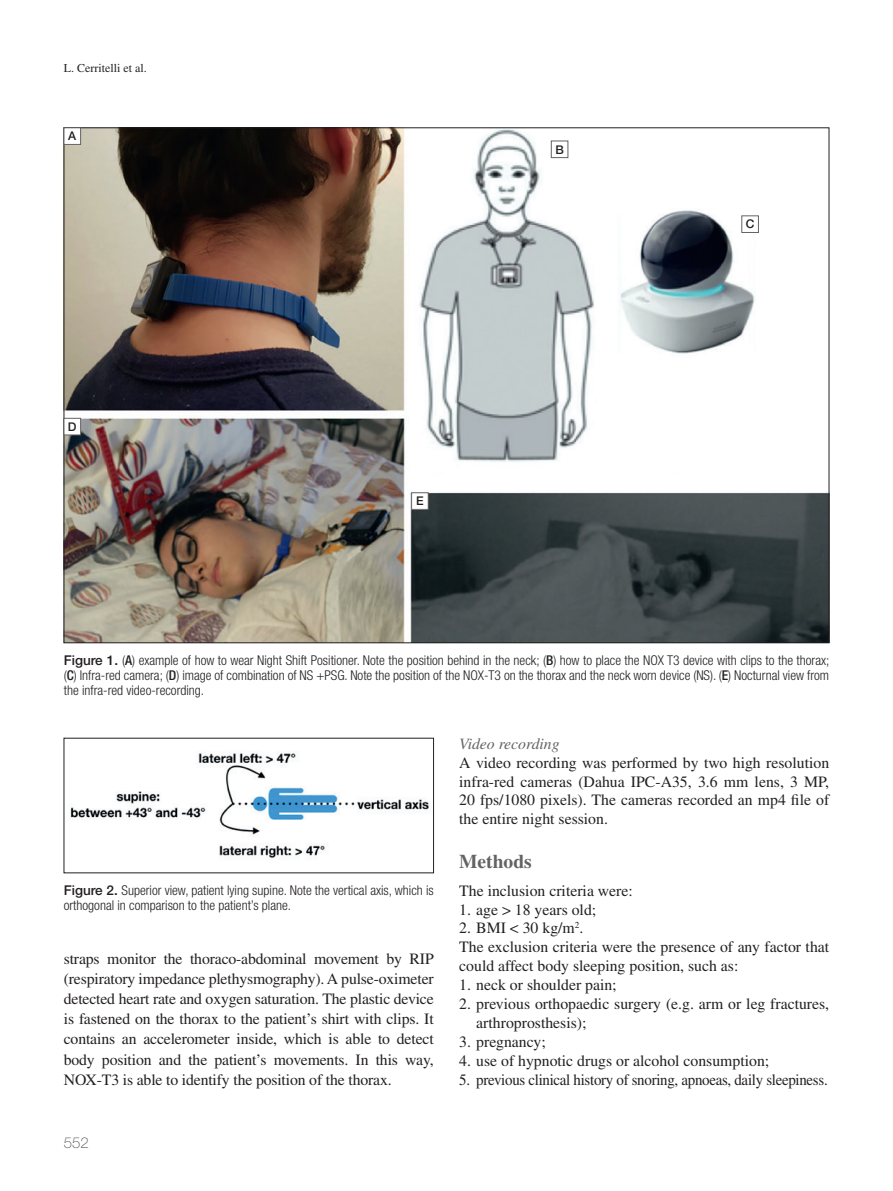
<style>
.page{position:relative;width:893px;height:1191px;background:#fff}
.page>*{position:absolute;margin:0;border:0;box-sizing:border-box;transform-origin:0 0}
.t1{font:700 19.5px "Times LT Std";color:#636366}
.t2{font:15.75px/20.1px "Times LT Std";color:#231f20;text-align:justify}
.t3{font:15.75px "Times LT Std";letter-spacing:-.02em;color:#231f20;scale:.95 1}
.t4{font:italic 15.75px "Times LT Std";color:#636366}
.t5{font:100 15px "Helvetica Neue LT Std";color:#4b4c4d}
.t6{font:300 condensed 13.5px/15px "Helvetica Neue LT Std";color:#231f20;text-align:justify}
.t7{font:12px "Times LT Std";color:#231f20}
.t8{font:500 12px "Helvetica Neue LT Std";color:#231f20}
.s1{font-weight:500;font-stretch:normal}
.s2{font-weight:500}
</style>
<div class="page">
<img style="left:66px;top:130px;width:761px;height:511px">
<div style="left:64px;top:128px;width:17px;height:16px;background:#fff"></div>
<div style="left:64px;top:128px;width:17px;height:17px;border:1px solid #636366"></div>
<div style="left:551px;top:141px;width:17px;height:17px;background:#fff"></div>
<div style="left:551px;top:141px;width:17px;height:17px;border:1px solid #636366"></div>
<div style="left:742px;top:216px;width:16px;height:16px;background:#fff"></div>
<div style="left:742px;top:216px;width:17px;height:17px;border:1px solid #636366"></div>
<div style="left:64px;top:418px;width:17px;height:17px;background:#fff"></div>
<div style="left:64px;top:418px;width:17px;height:17px;border:1px solid #636366"></div>
<div style="left:412px;top:493px;width:16px;height:16px;background:#fff"></div>
<div style="left:411px;top:492px;width:17px;height:17px;border:1px solid #636366"></div>
<img style="left:70px;top:752px;width:359px;height:107px">
<p class="t7" style="left:64px;top:61px;width:84px">L. Cerritelli et al.</p>
<p class="t8" style="left:68px;top:129px;width:10px">A</p>
<p class="t8" style="left:68px;top:419px;width:10px">D</p>
<p class="t8" style="left:555px;top:142px;width:10px">B</p>
<p class="t8" style="left:416px;top:494px;width:9px">E</p>
<p class="t8" style="left:746px;top:217px;width:10px">C</p>
<p class="t6" style="left:64px;top:653px;width:767px"><span class="s1">Figure 1.</span> (<span class="s2">A</span>) example of how to wear Night Shift Positioner. Note the position behind in the neck; (<span class="s2">B</span>) how to place the NOX T3 device with clips to the thorax; (<span class="s2">C</span>) Infra-red camera; (<span class="s2">D</span>) image of combination of NS +PSG. Note the position of the NOX-T3 on the thorax and the neck worn device (NS). (<span class="s2">E</span>) Nocturnal view from the infra-red video-recording.</p>
<p class="t6" style="left:64px;top:883px;width:371px"><span class="s1">Figure 2.</span> Superior view, patient lying supine. Note the vertical axis, which is orthogonal in comparison to the patient’s plane.</p>
<p class="t2" style="left:64px;top:948px;width:371px">straps monitor the thoraco-abdominal movement by RIP (respiratory impedance plethysmography). A pulse-oximeter detected heart rate and oxygen saturation. The plastic device is fastened on the thorax to the patient’s shirt with clips. It contains an accelerometer inside, which is able to detect body position and the patient’s movements. In this way, NOX-T3 is able to identify the position of the thorax.</p>
<p class="t5" style="left:64px;top:1134px;width:27px">552</p>
<p class="t4" style="left:459px;top:735px;width:102px">Video recording</p>
<p class="t2" style="left:459px;top:753px;width:371px;line-height:18.9px">A video recording was performed by two high resolution infra-red cameras (Dahua IPC-A35, 3.6 mm lens, 3 MP, 20 fps/1080 pixels). The cameras recorded an mp4 file of the entire night session.</p>
<p class="t1" style="left:459px;top:850px;width:74px">Methods</p>
<p class="t2" style="left:459px;top:880px;width:175px">The inclusion criteria were:</p>
<p class="t2" style="left:459px;top:899px;width:138px">1. age &gt; 18 years old;</p>
<p class="t2" style="left:459px;top:918px;width:371px;line-height:18.9px;text-align:left">2. BMI &lt; 30 kg/m<sup>2</sup>.<br>The exclusion criteria were the presence of any factor that could affect body sleeping position, such as:</p>
<p class="t2" style="left:459px;top:974px;width:159px">1. neck or shoulder pain;</p>
<p class="t2" style="left:476px;top:994px;width:354px;line-height:18.9px;text-indent:-17px">2. previous orthopaedic surgery (e.g. arm or leg fractures, arthroprosthesis);</p>
<p class="t2" style="left:459px;top:1031px;width:88px">3. pregnancy;</p>
<p class="t2" style="left:459px;top:1050px;width:312px">4. use of hypnotic drugs or alcohol consumption;</p>
<p class="t3" style="left:459px;top:1070px;width:389px">5. previous clinical history of snoring, apnoeas, daily sleepiness.</p>
</div>
